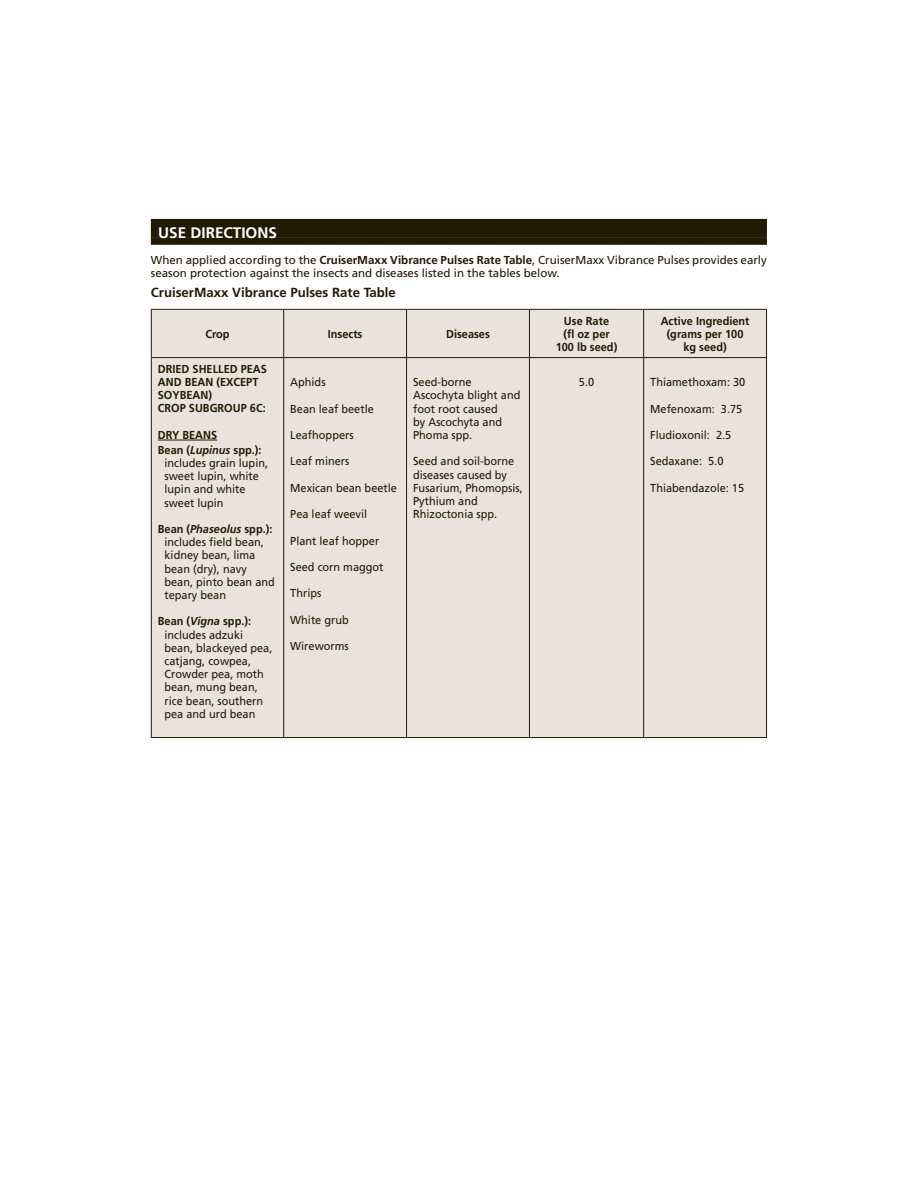
<style>
.page{position:relative;width:918px;height:1188px;background:#fff}
.page>*{position:absolute;margin:0;border:0;box-sizing:border-box;transform-origin:0 0}
.t1{font:700 15.3px "Frutiger LT Std";color:#fff}
.t2{font:700 13.2px "Frutiger LT Std";color:#241a04}
.t3{font:11.55px/13.2px "Frutiger LT Std";color:#241a04;scale:.95 1}
.t4{font:11.55px/13.2px "Frutiger LT Std";color:#241a04}
.t5{font:700 11.55px/13.2px "Frutiger LT Std";color:#241a04;text-align:center;scale:.95 1}
.s1{font-weight:700}
.s2{font-style:italic}
.s3{font-weight:700;font-style:italic}
</style>
<div class="page">
<div style="left:151px;top:219px;width:616px;height:19px;background:#241a04"></div>
<div style="left:151px;top:238px;width:616px;height:7px;background:#241a04"></div>
<div style="left:152px;top:310px;width:614px;height:427px;background:#e8e4dc"></div>
<hr style="left:151px;top:309px;width:133px;height:1px;background:#241a04">
<hr style="left:151px;top:310px;width:1px;height:47px;background:#241a04">
<hr style="left:284px;top:309px;width:123px;height:1px;background:#241a04">
<hr style="left:283px;top:310px;width:1px;height:47px;background:#241a04">
<hr style="left:407px;top:309px;width:122px;height:1px;background:#241a04">
<hr style="left:406px;top:310px;width:1px;height:47px;background:#241a04">
<hr style="left:529px;top:309px;width:115px;height:1px;background:#241a04">
<hr style="left:529px;top:310px;width:1px;height:47px;background:#241a04">
<hr style="left:644px;top:309px;width:123px;height:1px;background:#241a04">
<hr style="left:643px;top:310px;width:1px;height:47px;background:#241a04">
<hr style="left:766px;top:310px;width:1px;height:47px;background:#241a04">
<hr style="left:151px;top:357px;width:133px;height:1px;background:#241a04">
<hr style="left:151px;top:358px;width:1px;height:379px;background:#241a04">
<hr style="left:284px;top:357px;width:123px;height:1px;background:#241a04">
<hr style="left:283px;top:358px;width:1px;height:379px;background:#241a04">
<hr style="left:407px;top:357px;width:122px;height:1px;background:#241a04">
<hr style="left:406px;top:358px;width:1px;height:379px;background:#241a04">
<hr style="left:529px;top:357px;width:115px;height:1px;background:#241a04">
<hr style="left:529px;top:358px;width:1px;height:379px;background:#241a04">
<hr style="left:644px;top:357px;width:123px;height:1px;background:#241a04">
<hr style="left:643px;top:358px;width:1px;height:379px;background:#241a04">
<hr style="left:766px;top:358px;width:1px;height:379px;background:#241a04">
<hr style="left:151px;top:737px;width:616px;height:1px;background:#241a04">
<hr style="left:158px;top:440px;width:59px;height:1px;background:#241a04">
<h1 class="t1" style="left:158px;top:226px;width:120px">USE DIRECTIONS</h1>
<p class="t4" style="left:151px;top:255px;width:618px">When applied according to the <span class="s1">CruiserMaxx Vibrance Pulses Rate Table</span>, CruiserMaxx Vibrance Pulses provides early season protection against the insects and diseases listed in the tables below.</p>
<p class="t2" style="left:151px;top:287px;width:247px">CruiserMaxx Vibrance Pulses Rate Table</p>
<p class="t5" style="left:205px;top:328px;width:27px">Crop</p>
<p class="t5" style="left:328px;top:328px;width:38px">Insects</p>
<p class="t5" style="left:446px;top:328px;width:48px">Diseases</p>
<p class="t5" style="left:556px;top:315px;width:66px">Use Rate<br>(fl oz per<br>100 lb seed)</p>
<p class="t5" style="left:661px;top:315px;width:95px">Active Ingredient (grams per 100 kg seed)</p>
<p class="t5" style="left:158px;top:363px;width:116px;text-align:left">DRIED SHELLED PEAS<br>AND BEAN (EXCEPT<br>SOYBEAN)<br>CROP SUBGROUP 6C:</p>
<p class="t5" style="left:158px;top:428px;width:111px;line-height:14.9px;text-align:left">DRY BEANS<br>Bean (<span class="s2">Lupinus</span> spp.):</p>
<p class="t3" style="left:165px;top:457px;width:111px">includes grain lupin, sweet lupin, white lupin and white sweet lupin</p>
<p class="t3" style="left:165px;top:523px;width:118px;text-indent:-7px"><span class="s1">Bean (</span><span class="s3">Phaseolus</span> <span class="s1">spp.): </span>includes field bean, kidney bean, lima bean (dry), navy bean, pinto bean and tepary bean</p>
<p class="t3" style="left:165px;top:616px;width:115px;text-indent:-7px"><span class="s1">Bean (</span><span class="s3">Vigna</span> <span class="s1">spp.): </span>includes adzuki bean, blackeyed pea, catjang, cowpea,<br>Crowder pea, moth bean, mung bean, rice bean, southern pea and urd bean</p>
<p class="t3" style="left:290px;top:376px;width:39px">Aphids</p>
<p class="t3" style="left:290px;top:403px;width:89px">Bean leaf beetle</p>
<p class="t3" style="left:290px;top:429px;width:68px">Leafhoppers</p>
<p class="t3" style="left:290px;top:456px;width:64px">Leaf miners</p>
<p class="t3" style="left:290px;top:482px;width:114px">Mexican bean beetle</p>
<p class="t3" style="left:290px;top:508px;width:82px">Pea leaf weevil</p>
<p class="t3" style="left:290px;top:535px;width:95px">Plant leaf hopper</p>
<p class="t3" style="left:290px;top:561px;width:100px">Seed corn maggot</p>
<p class="t3" style="left:290px;top:588px;width:34px">Thrips</p>
<p class="t3" style="left:290px;top:614px;width:63px">White grub</p>
<p class="t3" style="left:290px;top:640px;width:63px">Wireworms</p>
<p class="t3" style="left:413px;top:376px;width:114px">Seed-borne<br>Ascochyta blight and foot root caused<br>by Ascochyta and<br>Phoma spp.</p>
<p class="t3" style="left:413px;top:456px;width:117px">Seed and soil-borne diseases caused by<br>Fusarium, Phomopsis,<br>Pythium and<br>Rhizoctonia spp.</p>
<p class="t3" style="left:579px;top:376px;width:18px">5.0</p>
<p class="t3" style="left:650px;top:376px;width:102px">Thiamethoxam: 30</p>
<p class="t3" style="left:650px;top:403px;width:98px">Mefenoxam: 3.75</p>
<p class="t3" style="left:650px;top:429px;width:87px">Fludioxonil: 2.5</p>
<p class="t3" style="left:650px;top:456px;width:79px">Sedaxane: 5.0</p>
<p class="t3" style="left:650px;top:482px;width:100px">Thiabendazole: 15</p>
</div>
